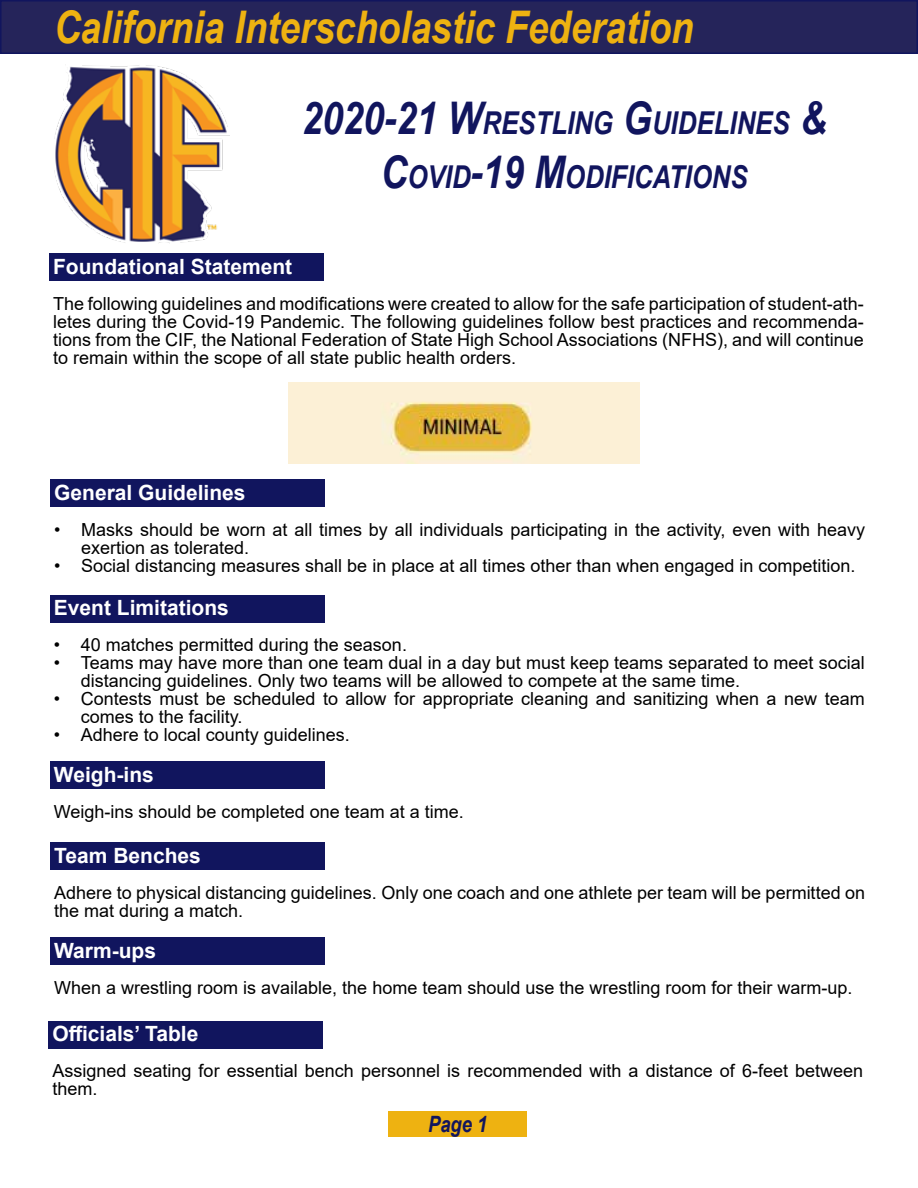
<style>
.page{position:relative;width:918px;height:1188px;background:#fff}
.page>*{position:absolute;margin:0;border:0;box-sizing:border-box;transform-origin:0 0}
.t1{font:italic 700 45px "Arial Narrow";color:#eeb211}
.t2{font:italic 700 31.5px/54px "Arial Narrow";color:#11155e;text-align:center}
.t3{font:italic 700 22.5px "Arial Narrow";color:#11155e}
.t4{font:700 21px "Arial";color:#fff}
.t5{font:18px/18px "Arial";color:#000}
.s1{font-size:45px}
</style>
<div class="page">
<div style="left:0;top:0;width:918px;height:54px;background:#25245a;border:2px solid #11155e"></div>
<img style="left:54px;top:65px;width:176px;height:178px">
<div style="left:49px;top:253px;width:275px;height:28px;background:#11155e"></div>
<div style="left:50px;top:479px;width:275px;height:28px;background:#11155e"></div>
<div style="left:50px;top:595px;width:275px;height:28px;background:#11155e"></div>
<div style="left:50px;top:842px;width:275px;height:28px;background:#11155e"></div>
<div style="left:50px;top:761px;width:275px;height:28px;background:#11155e"></div>
<div style="left:389px;top:1112px;width:138px;height:25px;background:#eeb211"></div>
<div style="left:50px;top:937px;width:275px;height:28px;background:#11155e"></div>
<div style="left:49px;top:1021px;width:274px;height:27px;background:#11155e"></div>
<img style="left:288px;top:383px;width:351px;height:80px">
<h1 class="t1" style="left:54px;top:-7px;width:641px">California Interscholastic Federation</h1>
<h2 class="t2" style="left:302px;top:95px;width:526px"><span class="s1">2020-21 W</span>RESTLING <span class="s1">G</span>UIDELINES <span class="s1">&amp;<br>C</span>OVID<span class="s1">-19 M</span>ODIFICATIONS</h2>
<p class="t4" style="left:53px;top:252px;width:241px">Foundational Statement</p>
<p class="t5" style="left:53px;top:295px;width:812px;text-align:justify">The following guidelines and modifications were created to allow for the safe participation of student-ath&shy;letes during the Covid-19 Pandemic. The following guidelines follow best practices and recommenda&shy;tions from the CIF, the National Federation of State High School Associations (NFHS), and will continue to remain within the scope of all state public health orders.</p>
<p class="t4" style="left:54px;top:478px;width:193px">General Guidelines</p>
<p class="t5" style="left:81px;top:520px;width:785px;text-indent:-27px">• Masks should be worn at all times by all individuals participating in the activity, even with heavy exertion as tolerated.</p>
<p class="t5" style="left:54px;top:556px;width:803px">• Social distancing measures shall be in place at all times other than when engaged in competition.</p>
<p class="t4" style="left:54px;top:593px;width:177px">Event Limitations</p>
<p class="t5" style="left:54px;top:636px;width:355px">• 40 matches permitted during the season.</p>
<p class="t5" style="left:81px;top:654px;width:785px;text-indent:-27px">• Teams may have more than one team dual in a day but must keep teams separated to meet social distancing guidelines. Only two teams will be allowed to compete at the same time.</p>
<p class="t5" style="left:81px;top:690px;width:785px;text-indent:-27px">• Contests must be scheduled to allow for appropriate cleaning and sanitizing when a new team comes to the facility.</p>
<p class="t5" style="left:54px;top:726px;width:298px">• Adhere to local county guidelines.</p>
<p class="t4" style="left:54px;top:760px;width:101px">Weigh-ins</p>
<p class="t5" style="left:54px;top:802px;width:411px">Weigh-ins should be completed one team at a time.</p>
<p class="t4" style="left:54px;top:840px;width:148px">Team Benches</p>
<p class="t5" style="left:54px;top:883px;width:812px">Adhere to physical distancing guidelines. Only one coach and one athlete per team will be permitted on the mat during a match.</p>
<p class="t4" style="left:54px;top:936px;width:103px">Warm-ups</p>
<p class="t5" style="left:54px;top:978px;width:800px">When a wrestling room is available, the home team should use the wrestling room for their warm-up.</p>
<p class="t4" style="left:52px;top:1019px;width:148px">Officials’ Table</p>
<p class="t5" style="left:52px;top:1062px;width:812px">Assigned seating for essential bench personnel is recommended with a distance of 6-feet between them.</p>
<p class="t3" style="left:428px;top:1107px;width:61px">Page 1</p>
</div>
